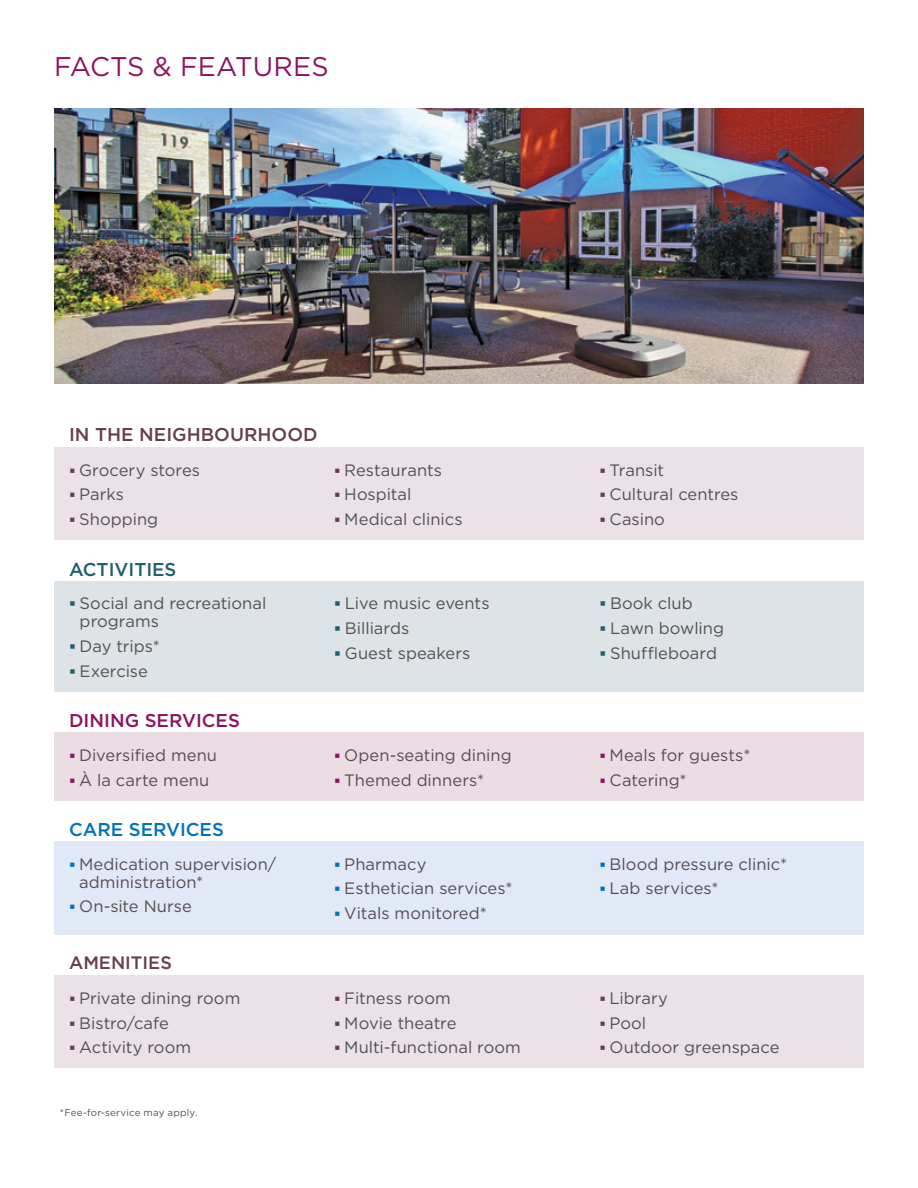
<style>
.page{position:relative;width:918px;height:1188px;background:#fff}
.page>*{position:absolute;margin:0;border:0;box-sizing:border-box;transform-origin:0 0}
.t1{font:27px "Gotham HTF";letter-spacing:.005em;color:#8d1360}
.t2{font:500 18.6px "Gotham HTF";color:#653e51}
.t3{font:500 18.6px "Gotham HTF";color:#8d1360}
.t4{font:500 18.6px "Gotham HTF";color:#0072bc}
.t5{font:500 18.6px "Gotham HTF";color:#1f606d}
.t6{font:500 18px "Gotham HTF";color:#653e51}
.t7{font:16.5px "Gotham HTF";color:#534f53}
.t8{font:9.75px "Gotham HTF";letter-spacing:.025em;color:#534f53}
</style>
<div class="page">
<div style="left:54px;top:581px;width:810px;height:111px;background:#dde3e6"></div>
<div style="left:54px;top:975px;width:810px;height:93px;background:#ebe2e7"></div>
<div style="left:54px;top:841px;width:810px;height:93px;background:#e1e8f6"></div>
<div style="left:54px;top:732px;width:810px;height:69px;background:#eadde4"></div>
<div style="left:54px;top:447px;width:810px;height:93px;background:#ebe2e7"></div>
<img style="left:54px;top:108px;width:810px;height:276px">
<h1 class="t1" style="left:54px;top:51px;width:276px">FACTS &amp; FEATURES</h1>
<h2 class="t2" style="left:69px;top:424px;width:250px">IN THE NEIGHBOURHOOD</h2>
<p class="t7" style="left:79px;top:461px;width:122px">Grocery stores</p>
<p class="t7" style="left:344px;top:461px;width:99px">Restaurants</p>
<p class="t7" style="left:610px;top:461px;width:56px">Transit</p>
<p class="t7" style="left:79px;top:485px;width:46px">Parks</p>
<p class="t7" style="left:344px;top:485px;width:69px">Hospital</p>
<p class="t7" style="left:610px;top:485px;width:130px">Cultural centres</p>
<p class="t7" style="left:79px;top:510px;width:81px">Shopping</p>
<p class="t7" style="left:344px;top:510px;width:120px">Medical clinics</p>
<p class="t7" style="left:610px;top:510px;width:57px">Casino</p>
<h2 class="t5" style="left:69px;top:559px;width:109px">ACTIVITIES</h2>
<p class="t7" style="left:80px;top:594px;width:188px">Social and recreational</p>
<p class="t7" style="left:345px;top:594px;width:146px">Live music events</p>
<p class="t7" style="left:610px;top:594px;width:84px">Book club</p>
<p class="t7" style="left:80px;top:612px;width:81px">programs</p>
<p class="t7" style="left:345px;top:619px;width:66px">Billiards</p>
<p class="t7" style="left:610px;top:619px;width:116px">Lawn bowling</p>
<p class="t7" style="left:80px;top:637px;width:82px">Day trips*</p>
<p class="t7" style="left:345px;top:644px;width:127px">Guest speakers</p>
<p class="t7" style="left:610px;top:644px;width:108px">Shuffeboard</p>
<p class="t7" style="left:80px;top:662px;width:70px">Exercise</p>
<h2 class="t3" style="left:69px;top:710px;width:172px">DINING SERVICES</h2>
<p class="t7" style="left:79px;top:746px;width:139px">Diversifed menu</p>
<p class="t7" style="left:344px;top:746px;width:169px">Open-seating dining</p>
<p class="t7" style="left:610px;top:746px;width:142px">Meals for guests*</p>
<p class="t7" style="left:79px;top:771px;width:132px">À la carte menu</p>
<p class="t7" style="left:344px;top:771px;width:141px">Themed dinners*</p>
<p class="t7" style="left:610px;top:771px;width:79px">Catering*</p>
<h2 class="t4" style="left:69px;top:819px;width:156px">CARE SERVICES</h2>
<p class="t7" style="left:79px;top:855px;width:199px">Medication supervision/</p>
<p class="t7" style="left:344px;top:855px;width:84px">Pharmacy</p>
<p class="t7" style="left:610px;top:855px;width:179px">Blood pressure clinic*</p>
<p class="t7" style="left:79px;top:873px;width:126px">administration*</p>
<p class="t7" style="left:344px;top:879px;width:170px">Esthetician services*</p>
<p class="t7" style="left:610px;top:879px;width:111px">Lab services*</p>
<p class="t7" style="left:79px;top:897px;width:114px">On-site Nurse</p>
<p class="t7" style="left:344px;top:904px;width:144px">Vitals monitored*</p>
<h2 class="t6" style="left:69px;top:953px;width:104px">AMENITIES</h2>
<p class="t7" style="left:79px;top:989px;width:163px">Private dining room</p>
<p class="t7" style="left:344px;top:989px;width:108px">Fitness room</p>
<p class="t7" style="left:610px;top:989px;width:60px">Library</p>
<p class="t7" style="left:79px;top:1014px;width:91px">Bistro/cafe</p>
<p class="t7" style="left:344px;top:1014px;width:114px">Movie theatre</p>
<p class="t7" style="left:610px;top:1014px;width:38px">Pool</p>
<p class="t7" style="left:79px;top:1038px;width:113px">Activity room</p>
<p class="t7" style="left:344px;top:1038px;width:178px">Multi-functional room</p>
<p class="t7" style="left:610px;top:1038px;width:172px">Outdoor greenspace</p>
<p class="t8" style="left:60px;top:1107px;width:139px">*Fee-for-service may apply.</p>
</div>
